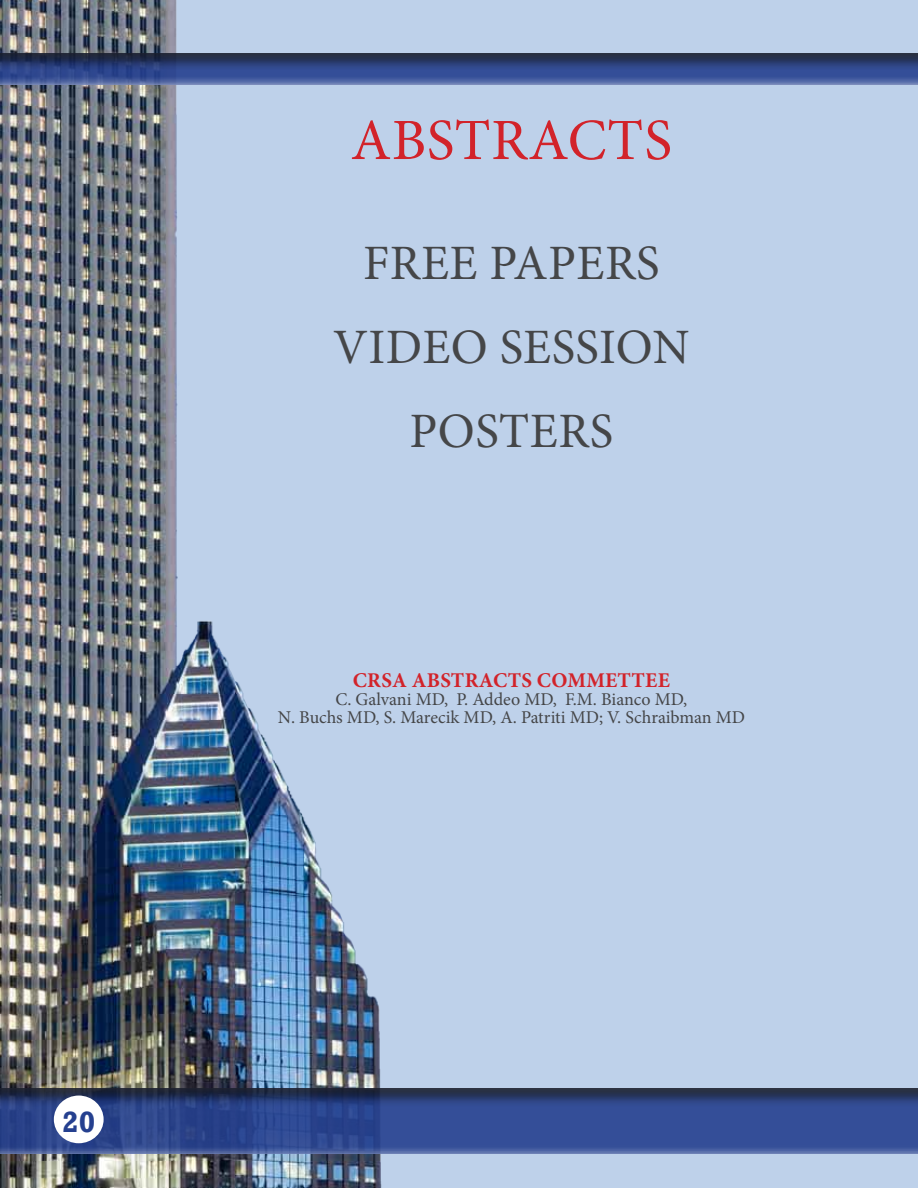
<style>
.page{position:relative;width:918px;height:1188px;background:#bed1ea}
.page>*{position:absolute;margin:0;border:0;box-sizing:border-box;transform-origin:0 0}
.t1{font:58.5px "Minion Pro";letter-spacing:.01em;color:#d2232a}
.t2{font:49.5px/84px "Minion Pro";letter-spacing:.01em;color:#454648;text-align:center}
.t3{font:700 30px "Rockwell";color:#25408f}
.t4{font:700 21px "Minion Pro";letter-spacing:.01em;color:#d2232a}
.t5{font:18px/18px "Minion Pro";color:#454648;text-align:center}
</style>
<div class="page">
<img style="left:0;top:0;width:382px;height:1188px">
<div style="left:0;top:52px;width:918px;height:33px;background:#000;opacity:.75"></div>
<div style="left:0;top:1087px;width:918px;height:68px;background:#000;opacity:.75"></div>
<div style="left:54px;top:1096px;width:50px;height:47px;background:#fff;border-radius:50%"></div>
<h3 class="t3" style="left:62px;top:1103px;width:35px">20</h3>
<h1 class="t1" style="left:351px;top:101px;width:323px">ABSTRACTS</h1>
<h2 class="t2" style="left:333px;top:221px;width:358px">FREE PAPERS<br>VIDEO SESSION<br>POSTERS</h2>
<p class="t4" style="left:353px;top:666px;width:88px">CRSA ABSTRACTS</p>
<p class="t4" style="left:537px;top:666px;width:31px">COMMETTEE</p>
<p class="t5" style="left:278px;top:690px;width:467px">C. GALVANI MD, P. ADDEO MD, F.M. BIANCO MD,<br>N. BUCHS MD, S. MARECIK MD, A. PATRITI MD; V. SCHRAIBMAN MD</p>
</div>
